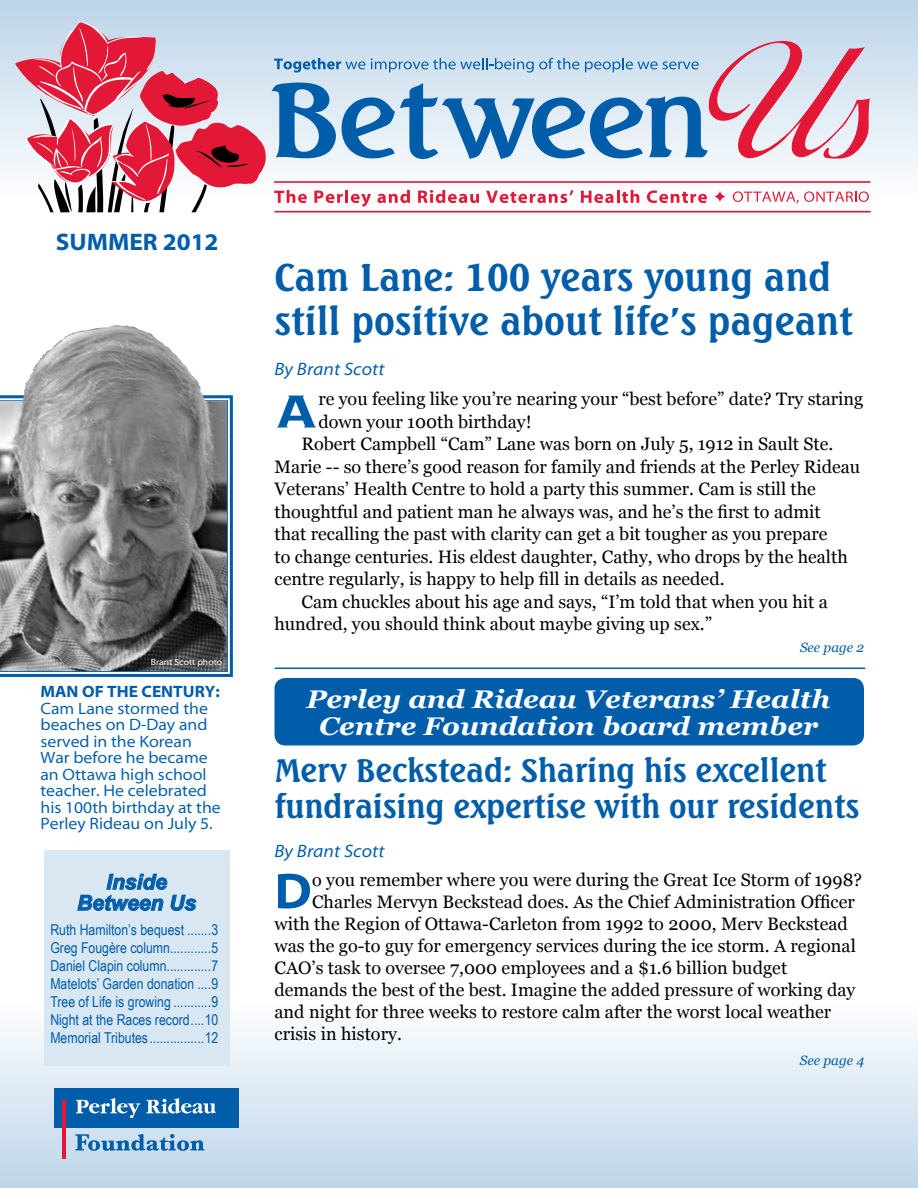
<style>
.page{position:relative;width:918px;height:1188px;background:#fff}
.page>*{position:absolute;margin:0;border:0;box-sizing:border-box;transform-origin:0 0}
.t1{font:700 60.75px "Copperplate";color:#005daa}
.t2{font:700 50.7px "Corporate";color:#005daa}
.t3{font:700 37.5px/43.5px "Seagull BT";color:#005daa}
.t4{font:700 31.5px/36px "Seagull BT";letter-spacing:-.005em;color:#005daa}
.t5{font:italic 700 25.5px/27.8px "Georgia";color:#fff;text-align:center;scale:1.1 1}
.t6{font:700 24px "Corporate";color:#005daa}
.t7{font:italic 700 21px/21px "Arial";color:#005daa;text-align:center}
.t8{font:18px "Georgia";color:#000}
.t9{font:italic 18px "Corporate";letter-spacing:.01em;color:#005daa}
.t10{font:16.5px/16.5px "Corporate";color:#005daa}
.t11{font:700 16.5px "Corporate";color:#005daa}
.t12{font:15px/18px "Arial Narrow";color:#005daa;text-align:justify}
.t13{font:italic 13.5px "Georgia";color:#005daa}
.t14{font:9px "Corporate";color:#fff}
</style>
<div class="page">
<svg style="left:0;top:395px;width:233px;height:282px"></svg>
<img style="left:0;top:325px;width:227px;height:346px">
<div style="left:0;top:0;width:918px;height:203px;background:linear-gradient(to bottom,#bcd5e9,#fefeff)"></div>
<div style="left:0;top:999px;width:918px;height:189px;background:linear-gradient(to bottom,#fff,#bcd4e8)"></div>
<svg style="left:274px;top:190px;width:33px;height:13px"></svg>
<svg style="left:314px;top:190px;width:57px;height:17px"></svg>
<svg style="left:377px;top:190px;width:33px;height:13px"></svg>
<svg style="left:418px;top:190px;width:61px;height:13px"></svg>
<svg style="left:486px;top:190px;width:87px;height:13px"></svg>
<svg style="left:581px;top:190px;width:58px;height:13px"></svg>
<svg style="left:647px;top:190px;width:60px;height:13px"></svg>
<hr style="left:274px;top:211px;width:596px;height:2px;background:#e31837">
<svg style="left:15px;top:21px;width:251px;height:191px"></svg>
<svg style="left:272px;top:41px;width:598px;height:123px"></svg>
<svg style="left:733px;top:191px;width:136px;height:13px"></svg>
<hr style="left:274px;top:181px;width:596px;height:2px;background:#e31837">
<svg style="left:715px;top:191px;width:10px;height:11px"></svg>
<div style="left:54px;top:1088px;width:185px;height:39px;background:#005daa"></div>
<hr style="left:63px;top:1100px;width:3px;height:59px;background:#e31837">
<svg style="left:76px;top:1098px;width:140px;height:20px"></svg>
<svg style="left:75px;top:1134px;width:130px;height:17px"></svg>
<hr style="left:275px;top:668px;width:590px;height:1px;background:#005daa">
<div style="left:44px;top:850px;width:186px;height:216px;background:#d9e7f2"></div>
<svg style="left:77px;top:873px;width:120px;height:38px"></svg>
<div style="left:274px;top:678px;width:590px;height:68px;background:#005daa;border-radius:11px"></div>
<h3 class="t6" style="left:56px;top:230px;width:164px">SUMMER 2012</h3>
<p class="t14" style="left:151px;top:658px;width:73px">Brant Scott photo</p>
<p class="t11" style="left:40px;top:683px;width:181px">MAN OF THE CENTURY:</p>
<p class="t10" style="left:40px;top:701px;width:182px">Cam Lane stormed the beaches on D-Day and served in the Korean<br>War before he became an Ottawa high school teacher. He celebrated his 100th birthday at the<br>Perley Rideau on July 5.</p>
<p class="t7" style="left:77px;top:872px;width:121px">Inside<br>Between Us</p>
<p class="t12" style="left:50px;top:920px;width:169px">Ruth Hamilton’s bequest .......3<br>Greg Fougère column............5<br>Daniel Clapin column.............7<br>Matelots’ Garden donation ....9<br>Tree of Life is growing ...........9<br>Night at the Races record....10<br>Memorial Tributes................12</p>
<h3 class="t3" style="left:274px;top:255px;width:580px">Cam Lane: 100 years young and still positive about life’s pageant</h3>
<p class="t9" style="left:274px;top:360px;width:112px">By Brant Scott</p>
<h1 class="t1" style="left:274px;top:371px;width:45px">A</h1>
<p class="t8" style="left:318px;top:388px;width:546px">re you feeling like you’re nearing your “best before” date? Try staring</p>
<p class="t8" style="left:318px;top:410px;width:215px">down your 100th birthday!</p>
<p class="t8" style="left:301px;top:433px;width:533px">Robert Campbell “Cam” Lane was born on July 5, 1912 in Sault Ste.</p>
<p class="t8" style="left:274px;top:455px;width:587px">Marie -- so there’s good reason for family and friends at the Perley Rideau</p>
<p class="t8" style="left:274px;top:478px;width:543px">Veterans’ Health Centre to hold a party this summer. Cam is still the</p>
<p class="t8" style="left:274px;top:500px;width:548px">thoughtful and patient man he always was, and he’s the first to admit</p>
<p class="t8" style="left:274px;top:523px;width:555px">that recalling the past with clarity can get a bit tougher as you prepare</p>
<p class="t8" style="left:274px;top:545px;width:575px">to change centuries. His eldest daughter, Cathy, who drops by the health</p>
<p class="t8" style="left:274px;top:568px;width:452px">centre regularly, is happy to help fill in details as needed.</p>
<p class="t8" style="left:301px;top:590px;width:528px">Cam chuckles about his age and says, “I’m told that when you hit a</p>
<p class="t8" style="left:274px;top:613px;width:439px">hundred, you should think about maybe giving up sex.”</p>
<p class="t13" style="left:800px;top:639px;width:66px">See page 2</p>
<h3 class="t5" style="left:307px;top:685px;width:478px">Perley and Rideau Veterans’ Health<br>Centre Foundation board member</h3>
<h3 class="t4" style="left:274px;top:751px;width:586px">Merv Beckstead: Sharing his excellent fundraising expertise with our residents</h3>
<p class="t9" style="left:274px;top:842px;width:112px">By Brant Scott</p>
<h2 class="t2" style="left:274px;top:865px;width:39px">D</h2>
<p class="t8" style="left:312px;top:869px;width:552px">o you remember where you were during the Great Ice Storm of 1998?</p>
<p class="t8" style="left:312px;top:891px;width:544px">Charles Mervyn Beckstead does. As the Chief Administration Officer</p>
<p class="t8" style="left:274px;top:913px;width:575px">with the Region of Ottawa-Carleton from 1992 to 2000, Merv Beckstead</p>
<p class="t8" style="left:274px;top:935px;width:583px">was the go-to guy for emergency services during the ice storm. A regional</p>
<p class="t8" style="left:274px;top:957px;width:514px">CAO’s task to oversee 7,000 employees and a $1.6 billion budget</p>
<p class="t8" style="left:274px;top:979px;width:583px">demands the best of the best. Imagine the added pressure of working day</p>
<p class="t8" style="left:274px;top:1001px;width:558px">and night for three weeks to restore calm after the worst local weather</p>
<p class="t8" style="left:274px;top:1023px;width:129px">crisis in history.</p>
<p class="t13" style="left:800px;top:1052px;width:66px">See page 4</p>
</div>
